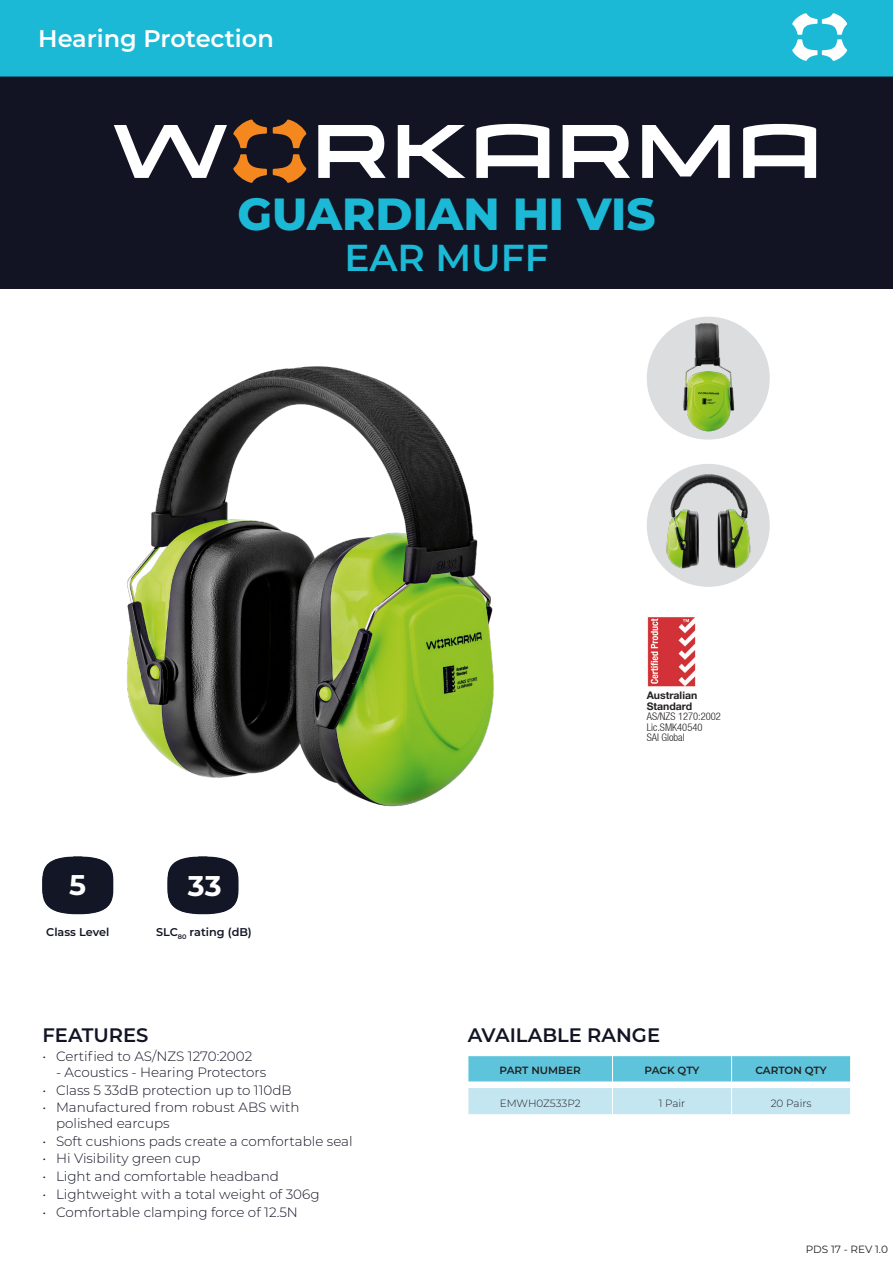
<style>
.page{position:relative;width:893px;height:1263px;background:#fff}
.page>*{position:absolute;margin:0;border:0;box-sizing:border-box;transform-origin:0 0}
.t1{font:800 45px "Montserrat";color:#1cb9d6}
.t2{font:600 37.5px "Montserrat";color:#1cb9d6}
.Body_Page_2{font:700 28.5px "Montserrat";color:#fff}
.t3{font:600 24px "Montserrat";color:#fff}
.Headings{font:600 19.5px "Montserrat";color:#121424}
.t4{font:300 13.5px/15.6px "Montserrat";color:#121424}
.Lens_Icon_Text{font:600 11.25px "Montserrat";color:#121424}
.t5{font:300 condensed 10.5px "Helvetica Neue LT";color:#231f20}
.t6{font:600 10.5px "Montserrat";letter-spacing:-.01em;color:#231f20}
.t7{font:300 10.5px "Montserrat";letter-spacing:-.005em;color:#231f20}
.t8{font:700 10.5px "Helvetica Neue";color:#231f20}
.t9{font:10.5px "Montserrat";color:#231f20}
</style>
<div class="page">
<div style="left:0;top:77px;width:893px;height:212px;background:#121424"></div>
<div style="left:0;top:0;width:893px;height:76px;background:#1cb9d6"></div>
<div style="left:0;top:0;width:893px;height:77px;border:2px solid #1cb9d6"></div>
<svg style="left:113px;top:119px;width:703px;height:64px"></svg>
<svg style="left:792px;top:13px;width:55px;height:48px"></svg>
<svg style="left:468px;top:1056px;width:383px;height:59px;background:#a0dae9"></svg>
<img style="left:127px;top:366px;width:367px;height:441px">
<div style="left:647px;top:464px;width:123px;height:123px;background:#dcdddf;border-radius:50%"></div>
<img style="left:662px;top:467px;width:92px;height:107px">
<div style="left:647px;top:317px;width:123px;height:123px;background:#dcdddf;border-radius:50%"></div>
<img style="left:667px;top:317px;width:82px;height:123px">
<img style="left:43px;top:857px;width:196px;height:58px">
<div style="left:50px;top:866px;width:56px;height:39px;background:#131625;border-radius:50%"></div>
<div style="left:175px;top:863px;width:55px;height:42px;background:#131625;border-radius:50%"></div>
<img style="left:647px;top:617px;width:49px;height:70px">
<p class="t3" style="left:38px;top:21px;width:237px">Hearing Protection</p>
<p class="t1" style="left:237px;top:181px;width:419px">GUARDIAN HI VIS</p>
<p class="t2" style="left:344px;top:231px;width:206px">EAR MUFF</p>
<p class="Body_Page_2" style="left:69px;top:864px;width:18px">5</p>
<p class="Body_Page_2" style="left:188px;top:865px;width:35px">33</p>
<p class="Lens_Icon_Text" style="left:46px;top:924px;width:65px">Class Level</p>
<p class="Lens_Icon_Text" style="left:156px;top:924px;width:97px">SLC<sub>80</sub> rating (dB)</p>
<p class="Headings" style="left:43px;top:1021px;width:107px">FEATURES</p>
<p class="t4" style="left:43px;top:1048px;width:211px">• Certified to AS/NZS 1270:2002</p>
<p class="t4" style="left:56px;top:1064px;width:212px">- Acoustics - Hearing Protectors</p>
<p class="t4" style="left:43px;top:1082px;width:251px">• Class 5 33dB protection up to 110dB</p>
<p class="t4" style="left:56px;top:1099px;width:245px;text-indent:-14px">• Manufactured from robust ABS with polished earcups</p>
<p class="t4" style="left:43px;top:1133px;width:312px">• Soft cushions pads create a comfortable seal</p>
<p class="t4" style="left:43px;top:1150px;width:160px">• Hi Visibility green cup</p>
<p class="t4" style="left:43px;top:1168px;width:238px">• Light and comfortable headband</p>
<p class="t4" style="left:43px;top:1186px;width:279px">• Lightweight with a total weight of 306g</p>
<p class="t4" style="left:43px;top:1203px;width:257px">• Comfortable clamping force of 12.5N</p>
<p class="t8" style="left:647px;top:689px;width:52px">Australian</p>
<p class="t8" style="left:647px;top:700px;width:47px">Standard</p>
<p class="t5" style="left:647px;top:711px;width:76px">AS/NZS 1270:2002</p>
<p class="t5" style="left:647px;top:721px;width:57px">Lic.SMK40540</p>
<p class="t5" style="left:647px;top:732px;width:39px">SAI Global</p>
<p class="Headings" style="left:468px;top:1021px;width:194px">AVAILABLE RANGE</p>
<p class="t6" style="left:500px;top:1063px;width:83px">PART NUMBER</p>
<p class="t6" style="left:645px;top:1063px;width:56px">PACK QTY</p>
<p class="t6" style="left:755px;top:1063px;width:73px">CARTON QTY</p>
<p class="t7" style="left:500px;top:1096px;width:83px">EMWH0Z533P2</p>
<p class="t7" style="left:659px;top:1096px;width:28px">1 Pair</p>
<p class="t7" style="left:771px;top:1096px;width:42px">20 Pairs</p>
<p class="t9" style="left:806px;top:1242px;width:84px">PDS 17 - REV 1.0</p>
</div>
